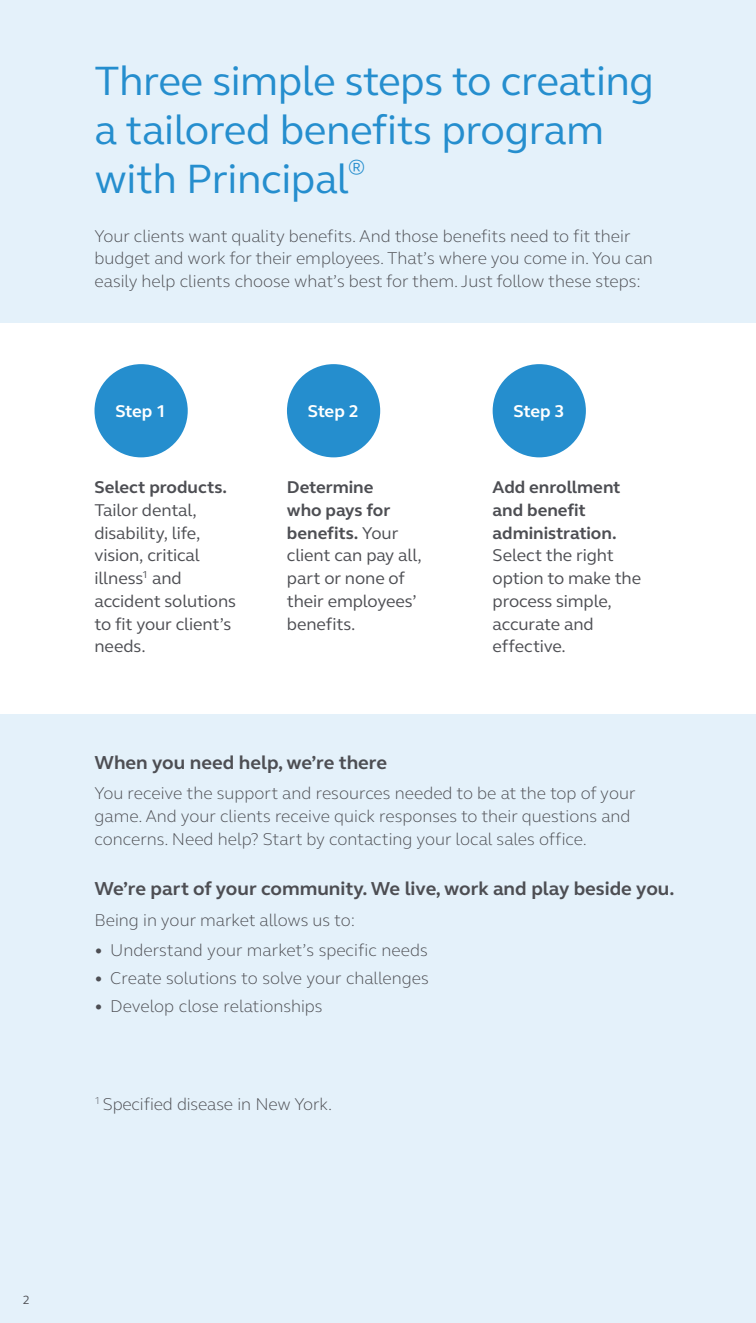
<style>
.page{position:relative;width:756px;height:1323px;background:#fff}
.page>*{position:absolute;margin:0;border:0;box-sizing:border-box;transform-origin:0 0}
.t1{font:42px/49px "FS Elliot Pro";letter-spacing:-.01em;color:#258ece}
.t2{font:700 19.25px "FS Elliot Pro";color:#4d4e53}
.t3{font:300 17.5px/22.8px "FS Elliot Pro";color:#4d4e53}
.t4{font:17.5px/22.8px "FS Elliot Pro";letter-spacing:-.005em;color:#4d4e53}
.t5{font:700 17.5px/22.8px "FS Elliot Pro";color:#4d4e53}
.t6{font:700 17.5px "FS Elliot Pro";letter-spacing:-.02em;color:#fff}
.t7{font:12.25px "FS Elliot Pro";color:#4d4e53}
.s1{font-weight:700}
</style>
<div class="page">
<div style="left:0;top:715px;width:756px;height:608px;background:#e4f1fa"></div>
<div style="left:0;top:0;width:756px;height:323px;background:#e4f1fa"></div>
<div style="left:94px;top:364px;width:94px;height:93px;background:#258ece;border-radius:50%"></div>
<div style="left:287px;top:364px;width:93px;height:93px;background:#258ece;border-radius:50%"></div>
<div style="left:493px;top:364px;width:93px;height:93px;background:#258ece;border-radius:50%"></div>
<h1 class="t1" style="left:94px;top:55px;width:561px">Three simple steps to creating a tailored benefits program with Principal<sup>®</sup></h1>
<p class="t3" style="left:94px;top:224px;width:560px">Your clients want quality benefits. And those benefits need to fit their budget and work for their employees. That’s where you come in. You can easily help clients choose what’s best for them. Just follow these steps:</p>
<p class="t6" style="left:115px;top:400px;width:52px">Step 1</p>
<p class="t6" style="left:308px;top:400px;width:52px">Step 2</p>
<p class="t6" style="left:514px;top:400px;width:52px">Step 3</p>
<p class="t5" style="left:95px;top:476px;width:134px">Select products.</p>
<p class="t4" style="left:94px;top:498px;width:143px">Tailor dental, disability, life, vision, critical illness<sup>1</sup> and accident solutions to fit your client’s needs.</p>
<p class="t4" style="left:287px;top:475px;width:136px"><span class="s1">Determine<br>who pays for benefits.</span> Your client can pay all, part or none of their employees’ benefits.</p>
<p class="t5" style="left:493px;top:476px;width:129px">Add enrollment and benefit administration.</p>
<p class="t4" style="left:493px;top:544px;width:150px">Select the right option to make the process simple, accurate and effective.</p>
<p class="t2" style="left:94px;top:749px;width:294px">When you need help, we’re there</p>
<p class="t3" style="left:94px;top:781px;width:543px">You receive the support and resources needed to be at the top of your game. And your clients receive quick responses to their questions and concerns. Need help? Start by contacting your local sales office.</p>
<p class="t2" style="left:94px;top:876px;width:582px">We’re part of your community. We live, work and play beside you.</p>
<p class="t3" style="left:94px;top:908px;width:262px">Being in your market allows us to:</p>
<p class="t3" style="left:94px;top:939px;width:335px"><span class="s1">•</span> Understand your market’s specific needs</p>
<p class="t3" style="left:94px;top:966px;width:336px"><span class="s1">•</span> Create solutions to solve your challenges</p>
<p class="t3" style="left:94px;top:994px;width:230px"><span class="s1">•</span> Develop close relationships</p>
<p class="t3" style="left:94px;top:1092px;width:239px"><sup>1</sup> Specified disease in New York.</p>
<p class="t7" style="left:23px;top:1291px;width:9px">2</p>
</div>
